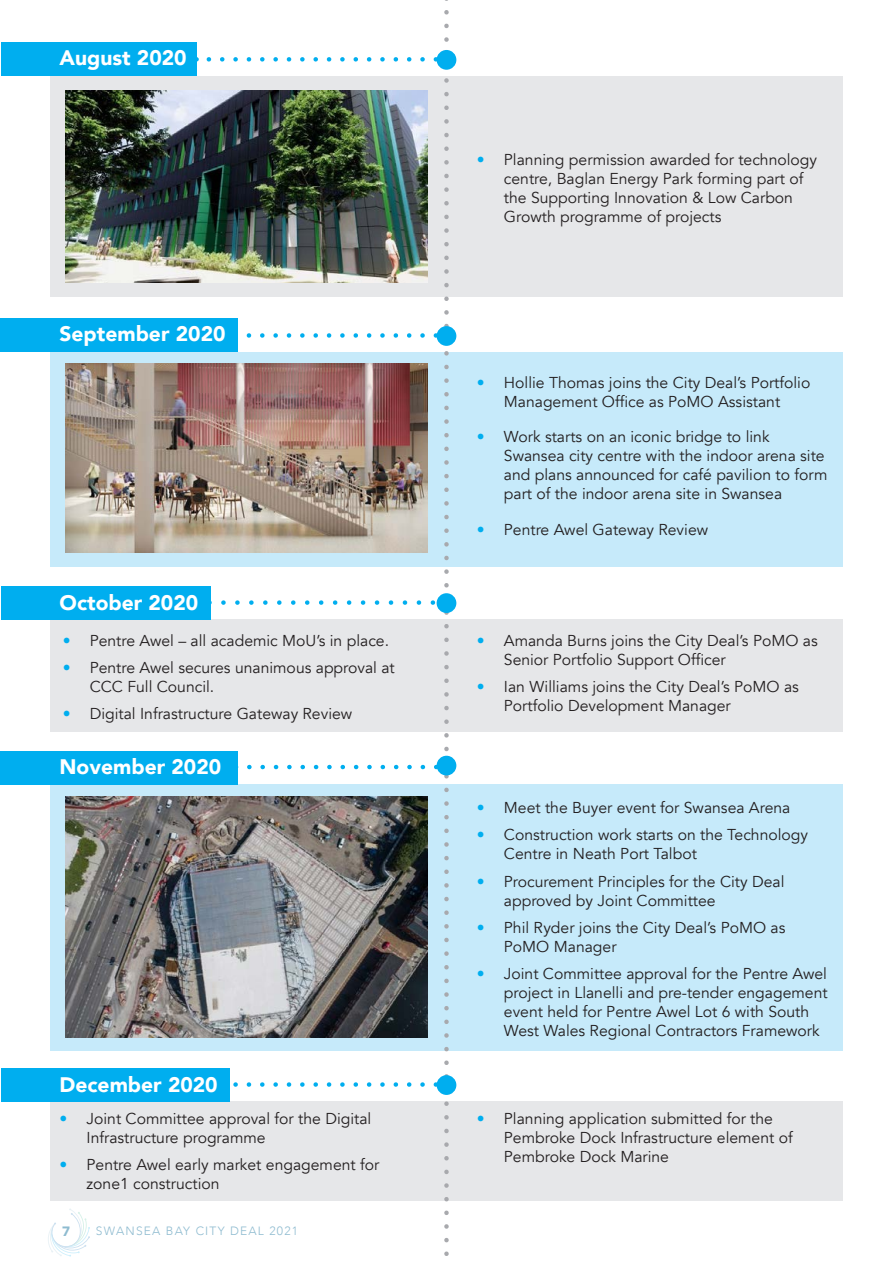
<style>
.page{position:relative;width:893px;height:1263px;background:#fff}
.page>*{position:absolute;margin:0;border:0;box-sizing:border-box;transform-origin:0 0}
.t1{font:900 21px "Avenir";color:#fff}
.t2{font:15.75px/18.9px "Avenir";color:#231f20}
.t3{font:900 13.5px "Avenir";color:#8ebbd0}
.t4{font:300 12px "Avenir";letter-spacing:.1em;color:#8ebbd0}
.s1{color:#00aeef}
</style>
<div class="page">
<svg style="left:48px;top:1209px;width:42px;height:47px"></svg>
<div style="left:50px;top:1101px;width:793px;height:100px;background:#e6e7e9"></div>
<div style="left:50px;top:784px;width:793px;height:267px;background:#c6eafa"></div>
<div style="left:50px;top:619px;width:793px;height:113px;background:#e6e7e9"></div>
<div style="left:50px;top:352px;width:793px;height:215px;background:#c6eafa"></div>
<div style="left:50px;top:76px;width:793px;height:221px;background:#e6e7e9"></div>
<div style="left:1px;top:43px;width:195px;height:33px;background:#00aeef"></div>
<img style="left:66px;top:91px;width:117px;height:191px">
<div style="left:437px;top:50px;width:19px;height:20px;background:#00aeef;border-radius:50%"></div>
<div style="left:1px;top:319px;width:237px;height:33px;background:#00aeef"></div>
<img style="left:66px;top:364px;width:117px;height:189px">
<div style="left:437px;top:326px;width:19px;height:20px;background:#00aeef;border-radius:50%"></div>
<div style="left:1px;top:586px;width:209px;height:33px;background:#00aeef"></div>
<div style="left:437px;top:593px;width:19px;height:20px;background:#00aeef;border-radius:50%"></div>
<div style="left:1px;top:751px;width:237px;height:33px;background:#00aeef"></div>
<img style="left:66px;top:796px;width:117px;height:241px">
<div style="left:437px;top:756px;width:19px;height:19px;background:#00aeef;border-radius:50%"></div>
<img style="left:183px;top:0;width:266px;height:1256px">
<div style="left:1px;top:1068px;width:229px;height:33px;background:#00aeef"></div>
<div style="left:437px;top:1075px;width:19px;height:20px;background:#00aeef;border-radius:50%"></div>
<p class="t1" style="left:60px;top:39px;width:129px">August 2020</p>
<p class="t1" style="left:60px;top:315px;width:167px">September 2020</p>
<p class="t1" style="left:60px;top:585px;width:140px">October 2020</p>
<p class="t2" style="left:63px;top:631px;width:328px"><span class="s1">•</span> Pentre Awel – all academic MoU’s in place.</p>
<p class="t2" style="left:90px;top:658px;width:307px;text-indent:-27px"><span class="s1">•</span> Pentre Awel secures unanimous approval at<br>CCC Full Council.</p>
<p class="t2" style="left:63px;top:705px;width:291px"><span class="s1">•</span> Digital Infrastructure Gateway Review</p>
<p class="t1" style="left:60px;top:749px;width:163px">November 2020</p>
<p class="t1" style="left:60px;top:1066px;width:160px">December 2020</p>
<p class="t2" style="left:87px;top:1109px;width:286px;text-indent:-27px"><span class="s1">•</span> Joint Committee approval for the Digital<br>Infrastructure programme</p>
<p class="t2" style="left:87px;top:1155px;width:294px;text-indent:-27px"><span class="s1">•</span> Pentre Awel early market engagement for zone1 construction</p>
<p class="t3" style="left:62px;top:1219px;width:9px">7</p>
<p class="t4" style="left:96px;top:1224px;width:204px">SWANSEA BAY CITY DEAL 2021</p>
<p class="t2" style="left:504px;top:151px;width:315px;text-indent:-27px"><span class="s1">•</span> Planning permission awarded for technology centre, Baglan Energy Park forming part of the Supporting Innovation &amp; Low Carbon Growth programme of projects</p>
<p class="t2" style="left:477px;top:373px;width:335px;text-align:center"><span class="s1">•</span> Hollie Thomas joins the City Deal’s Portfolio<br>Management Office as PoMO Assistant</p>
<p class="t2" style="left:504px;top:428px;width:325px;text-indent:-27px"><span class="s1">•</span> Work starts on an iconic bridge to link Swansea city centre with the indoor arena site and plans announced for café pavilion to form part of the indoor arena site in Swansea</p>
<p class="t2" style="left:477px;top:520px;width:233px"><span class="s1">•</span> Pentre Awel Gateway Review</p>
<p class="t2" style="left:504px;top:631px;width:315px;text-indent:-27px"><span class="s1">•</span> Amanda Burns joins the City Deal’s PoMO as<br>Senior Portfolio Support Officer</p>
<p class="t2" style="left:504px;top:677px;width:297px;text-indent:-27px"><span class="s1">•</span> Ian Williams joins the City Deal’s PoMO as<br>Portfolio Development Manager</p>
<p class="t2" style="left:477px;top:798px;width:315px"><span class="s1">•</span> Meet the Buyer event for Swansea Arena</p>
<p class="t2" style="left:504px;top:826px;width:306px;text-indent:-27px"><span class="s1">•</span> Construction work starts on the Technology<br>Centre in Neath Port Talbot</p>
<p class="t2" style="left:504px;top:872px;width:282px;text-indent:-27px"><span class="s1">•</span> Procurement Principles for the City Deal approved by Joint Committee</p>
<p class="t2" style="left:504px;top:918px;width:283px;text-indent:-27px"><span class="s1">•</span> Phil Ryder joins the City Deal’s PoMO as<br>PoMO Manager</p>
<p class="t2" style="left:504px;top:965px;width:325px;text-indent:-27px"><span class="s1">•</span> Joint Committee approval for the Pentre Awel project in Llanelli and pre-tender engagement event held for Pentre Awel Lot 6 with South West Wales Regional Contractors Framework</p>
<p class="t2" style="left:504px;top:1109px;width:290px;text-indent:-27px"><span class="s1">•</span> Planning application submitted for the<br>Pembroke Dock Infrastructure element of<br>Pembroke Dock Marine</p>
</div>
